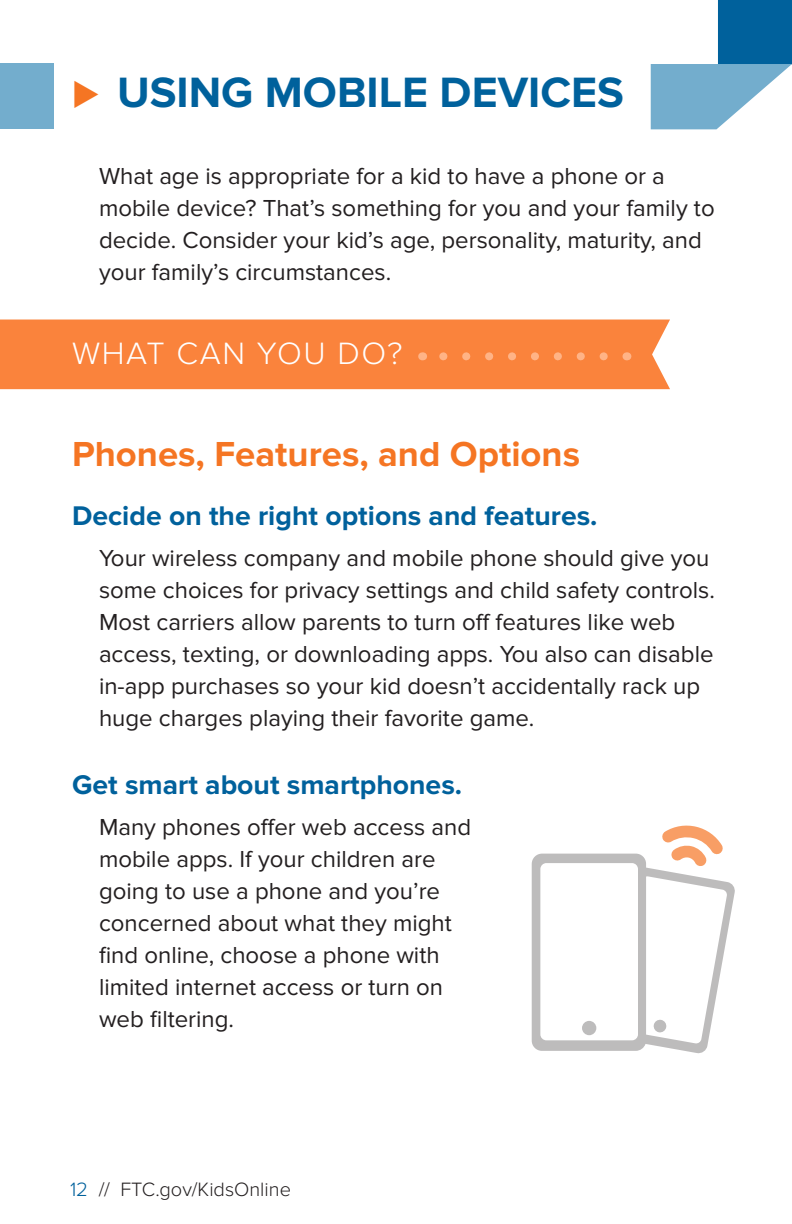
<style>
.page{position:relative;width:792px;height:1224px;background:#fff}
.page>*{position:absolute;margin:0;border:0;box-sizing:border-box;transform-origin:0 0}
.t1{font:700 44px "Proxima Nova";color:#00619c}
.t2{font:700 36px "Proxima Nova";color:#f57523}
.WhatCanYaDo{font:300 32px "Proxima Nova";letter-spacing:.05em;color:#fff}
.t3{font:700 28px "Proxima Nova";color:#00619c}
.Main_Body{font:24px/32px "Proxima Nova";color:#231f20}
.t4{font:300 20px "Proxima Nova";color:#231f20}
.s1{font-weight:400;color:#f57523}
.s2{color:#00619c}
</style>
<div class="page">
<div style="left:0;top:320px;width:670px;height:69px;background:#fa833c"></div>
<svg style="left:434px;top:352px;width:170px;height:8px"></svg>
<svg style="left:662px;top:826px;width:61px;height:28px"></svg>
<svg style="left:532px;top:854px;width:203px;height:199px"></svg>
<svg style="left:654px;top:1020px;width:12px;height:12px"></svg>
<svg style="left:651px;top:0;width:141px;height:129px"></svg>
<div style="left:0;top:64px;width:54px;height:65px;background:#73adcd"></div>
<p class="t1" style="left:72px;top:67px;width:553px"><span class="s1">⊲</span> USING MOBILE DEVICES</p>
<p class="Main_Body" style="left:99px;top:160px;width:617px">What age is appropriate for a kid to have a phone or a mobile device? That’s something for you and your family to decide. Consider your kid’s age, personality, maturity, and your family’s circumstances.</p>
<p class="WhatCanYaDo" style="left:72px;top:335px;width:332px">WHAT CAN YOU DO?</p>
<h1 class="t2" style="left:72px;top:433px;width:510px">Phones, Features, and Options</h1>
<h2 class="t3" style="left:72px;top:499px;width:527px">Decide on the right options and features.</h2>
<p class="Main_Body" style="left:99px;top:542px;width:617px">Your wireless company and mobile phone should give you some choices for privacy settings and child safety controls.<br>Most carriers allow parents to turn off features like web access, texting, or downloading apps. You also can disable in-app purchases so your kid doesn’t accidentally rack up huge charges playing their favorite game.</p>
<h2 class="t3" style="left:72px;top:768px;width:392px">Get smart about smartphones.</h2>
<p class="Main_Body" style="left:99px;top:811px;width:374px">Many phones offer web access and mobile apps. If your children are going to use a phone and you’re concerned about what they might find online, choose a phone with limited internet access or turn on web filtering.</p>
<p class="t4" style="left:70px;top:1178px;width:223px"><span class="s2">12</span> // FTC.gov/KidsOnline</p>
</div>
